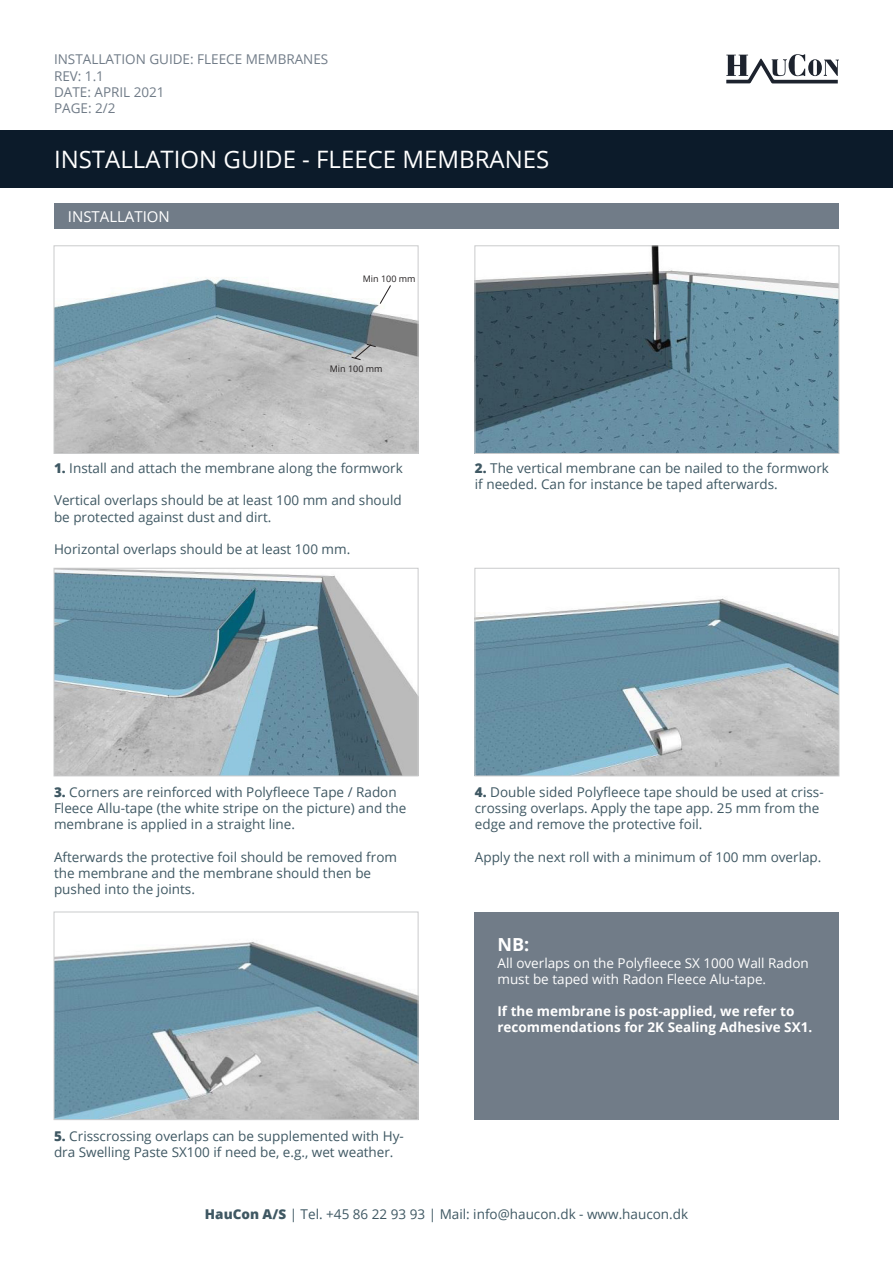
<style>
.page{position:relative;width:893px;height:1263px;background:#fff}
.page>*{position:absolute;margin:0;border:0;box-sizing:border-box;transform-origin:0 0}
.t1{font:24px "Open Sans";color:#fff}
.t2{font:700 18px "Open Sans";color:#fff}
.t3{font:15px "Open Sans";color:#fff}
.t4{font:13.5px/16.2px "Open Sans";color:#3f5863}
.t5{font:13.5px/16.2px "Open Sans";color:#fff}
.t6{font:700 13.5px/16.2px "Open Sans";color:#fff}
.t7{font:13.5px/16.2px "Open Sans";color:#717c88}
.t8{font:9px "Open Sans";color:#231f20}
.s1{font-weight:800}
</style>
<div class="page">
<svg style="left:726px;top:54px;width:113px;height:29px"></svg>
<img style="left:476px;top:247px;width:361px;height:205px">
<div style="left:474px;top:245px;width:365px;height:209px;border:1px solid #cacbcc"></div>
<div style="left:0;top:130px;width:893px;height:58px;background:#0c1b2a"></div>
<img style="left:56px;top:570px;width:360px;height:204px">
<div style="left:54px;top:568px;width:364px;height:208px;border:1px solid #cacbcc"></div>
<img style="left:476px;top:598px;width:361px;height:176px">
<div style="left:474px;top:568px;width:365px;height:208px;border:1px solid #cacbcc"></div>
<img style="left:56px;top:941px;width:360px;height:177px">
<div style="left:54px;top:912px;width:364px;height:208px;border:1px solid #cacbcc"></div>
<div style="left:54px;top:204px;width:785px;height:25px;background:#717c88"></div>
<div style="left:475px;top:912px;width:364px;height:208px;background:#717c88"></div>
<img style="left:56px;top:277px;width:360px;height:175px">
<div style="left:54px;top:245px;width:364px;height:209px;border:1px solid #cacbcc"></div>
<svg style="left:379px;top:284px;width:13px;height:21px"></svg>
<svg style="left:351px;top:343px;width:26px;height:18px"></svg>
<p class="t7" style="left:54px;top:51px;width:276px">INSTALLATION GUIDE: FLEECE MEMBRANES<br>REV: 1.1<br>DATE: APRIL 2021<br>PAGE: 2/2</p>
<p class="t1" style="left:54px;top:143px;width:497px">INSTALLATION GUIDE - FLEECE MEMBRANES</p>
<p class="t3" style="left:68px;top:206px;width:104px">INSTALLATION</p>
<p class="t8" style="left:363px;top:273px;width:54px">Min 100 mm</p>
<p class="t8" style="left:330px;top:363px;width:54px">Min 100 mm</p>
<p class="t4" style="left:54px;top:460px;width:350px"><span class="s1">1.</span> Install and attach the membrane along the formwork</p>
<p class="t4" style="left:54px;top:492px;width:349px">Vertical overlaps should be at least 100 mm and should be protected against dust and dirt.</p>
<p class="t4" style="left:54px;top:541px;width:298px">Horizontal overlaps should be at least 100 mm.</p>
<p class="t4" style="left:475px;top:460px;width:356px"><span class="s1">2.</span> The vertical membrane can be nailed to the formwork if needed. Can for instance be taped afterwards.</p>
<p class="t4" style="left:54px;top:783px;width:354px"><span class="s1">3.</span> Corners are reinforced with Polyfleece Tape / Radon<br>Fleece Allu-tape (the white stripe on the picture) and the membrane is applied in a straight line.</p>
<p class="t4" style="left:54px;top:848px;width:345px">Afterwards the protective foil should be removed from the membrane and the membrane should then be pushed into the joints.</p>
<p class="t4" style="left:54px;top:1127px;width:351px"><span class="s1">5.</span> Crisscrossing overlaps can be supplemented with Hy&shy;dra Swelling Paste SX100 if need be, e.g., wet weather.</p>
<p class="t4" style="left:475px;top:783px;width:350px"><span class="s1">4.</span> Double sided Polyfleece tape should be used at criss&shy;crossing overlaps. Apply the tape app. 25 mm from the edge and remove the protective foil.</p>
<p class="t4" style="left:475px;top:848px;width:348px">Apply the next roll with a minimum of 100 mm overlap.</p>
<p class="t2" style="left:497px;top:932px;width:33px">NB:</p>
<p class="t5" style="left:497px;top:954px;width:313px">All overlaps on the Polyfleece SX 1000 Wall Radon must be taped with Radon Fleece Alu-tape.</p>
<p class="t6" style="left:497px;top:1003px;width:316px">If the membrane is post-applied, we refer to recommendations for 2K Sealing Adhesive SX1.</p>
<p class="t4" style="left:205px;top:1206px;width:485px"><span class="s1">HauCon A/S</span> | Tel. +45 86 22 93 93 | Mail: info@haucon.dk - www.haucon.dk</p>
</div>
